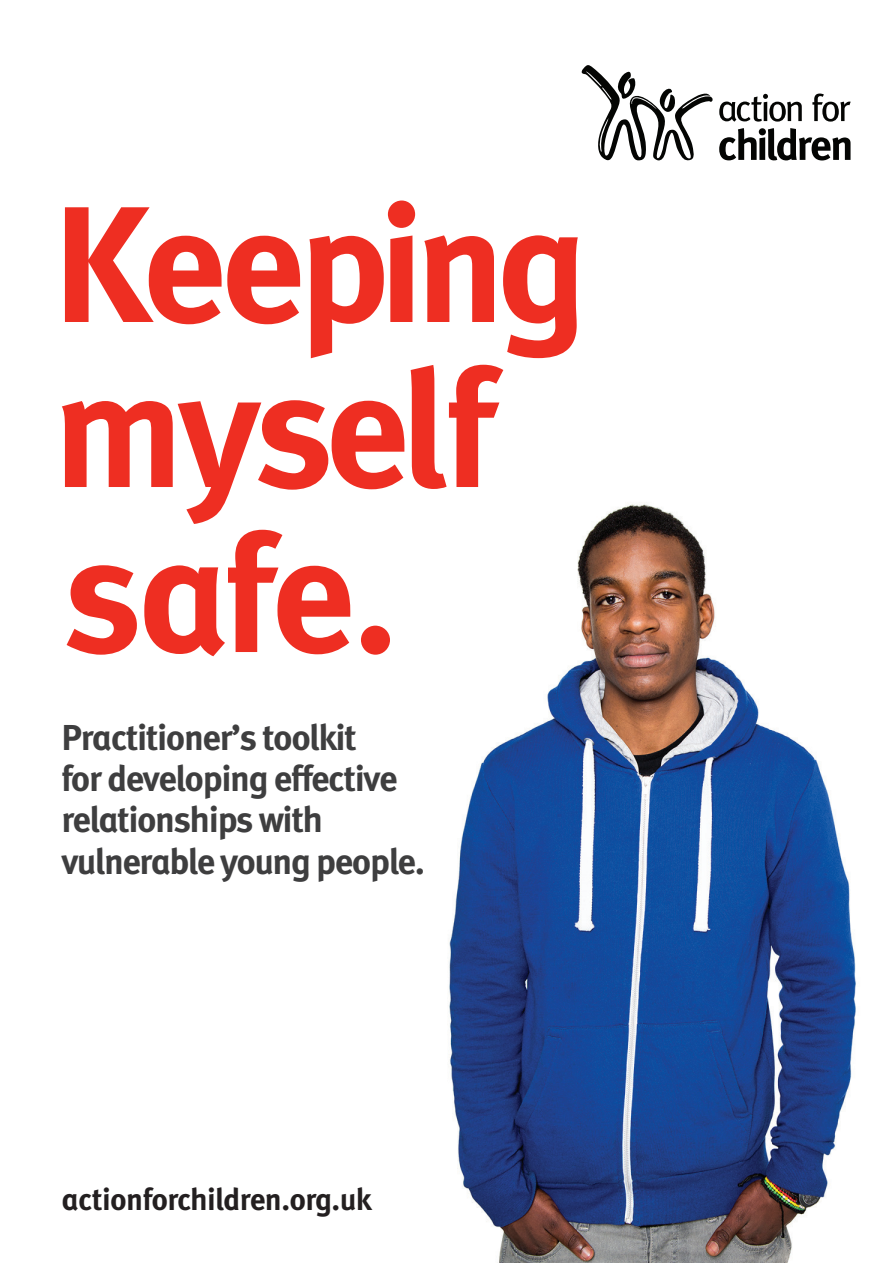
<style>
.page{position:relative;width:893px;height:1263px;background:#fff}
.page>*{position:absolute;margin:0;border:0;box-sizing:border-box;transform-origin:0 0}
.t1{font:700 165px/165px "Meta Actionfor Children";letter-spacing:-.045em;color:#ee2e22}
.t2{font:700 36px/41.4px "Meta Actionfor Children";letter-spacing:-.04em;color:#3e3e3f}
.t3{font:700 30.75px "Meta Actionfor Children";letter-spacing:-.02em;color:#231f20}
</style>
<div class="page">
<img style="left:449px;top:504px;width:407px;height:759px">
<svg style="left:582px;top:65px;width:269px;height:95px"></svg>
<h1 class="t1" style="left:53px;top:184px;width:536px">Keeping myself safe.</h1>
<p class="t2" style="left:61px;top:717px;width:365px">Practitioner’s toolkit<br>for developing effective relationships with vulnerable young people.</p>
<p class="t3" style="left:61px;top:1179px;width:312px">actionforchildren.org.uk</p>
</div>
